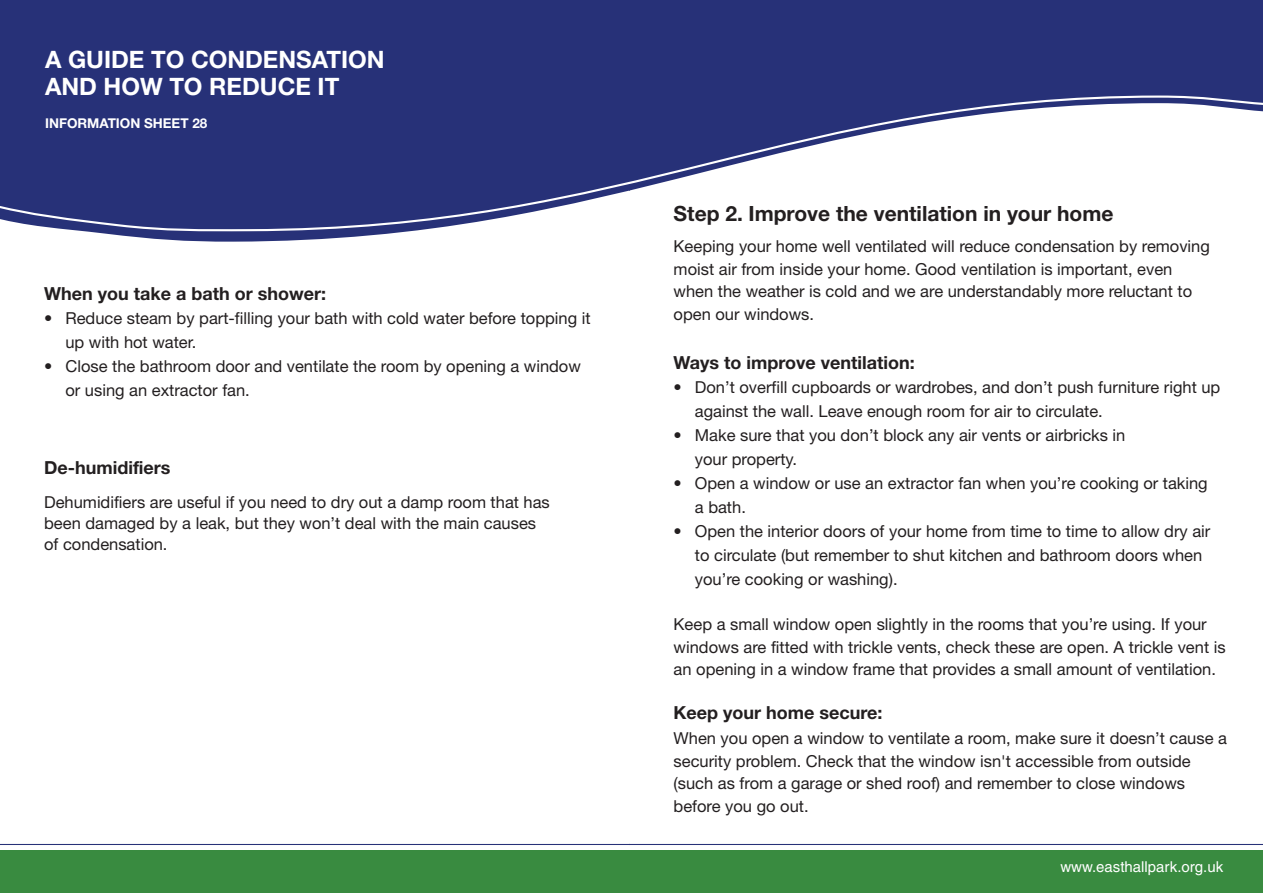
<style>
.page{position:relative;width:1263px;height:893px;background:#fff}
.page>*{position:absolute;margin:0;border:0;box-sizing:border-box;transform-origin:0 0}
.t1{font:700 24px/27px "Helvetica Neue";color:#fff}
.t2{font:700 21px "Helvetica Neue";color:#231f20}
.t3{font:700 18px "Helvetica Neue";color:#231f20}
.t4{font:16.5px/22.5px "Helvetica Neue";color:#231f20}
.t5{font:15px "Helvetica";color:#fff}
.t6{font:700 13.5px "Helvetica Neue";color:#fff}
</style>
<div class="page">
<svg style="left:629px;top:0;width:634px;height:191px"></svg>
<div style="left:629px;top:850px;width:634px;height:43px;background:#398b40"></div>
<hr style="left:629px;top:844px;width:634px;height:1px;background:#273178">
<svg style="left:100px;top:233px;width:294px;height:9px"></svg>
<div style="left:0;top:0;width:629px;height:233px;background:#273178"></div>
<div style="left:0;top:850px;width:629px;height:43px;background:#398b40"></div>
<hr style="left:0;top:844px;width:629px;height:1px;background:#273178">
<h1 class="t1" style="left:45px;top:48px;width:341px">A GUIDE TO CONDENSATION<br>AND HOW TO REDUCE IT</h1>
<p class="t6" style="left:45px;top:119px;width:164px">INFORMATION SHEET 28</p>
<p class="t3" style="left:44px;top:287px;width:283px">When you take a bath or shower:</p>
<p class="t4" style="left:65px;top:307px;width:527px;line-height:24px;text-indent:-21px">• Reduce steam by part-filling your bath with cold water before topping it up with hot water.</p>
<p class="t4" style="left:65px;top:355px;width:517px;line-height:24px;text-indent:-21px">• Close the bathroom door and ventilate the room by opening a window or using an extractor fan.</p>
<p class="t3" style="left:44px;top:461px;width:128px">De-humidifiers</p>
<p class="t4" style="left:44px;top:493px;width:507px;line-height:21px">Dehumidifiers are useful if you need to dry out a damp room that has been damaged by a leak, but they won’t deal with the main causes of condensation.</p>
<p class="t2" style="left:674px;top:206px;width:441px">Step 2. Improve the ventilation in your home</p>
<p class="t4" style="left:674px;top:237px;width:538px">Keeping your home well ventilated will reduce condensation by removing moist air from inside your home. Good ventilation is important, even when the weather is cold and we are understandably more reluctant to open our windows.</p>
<p class="t3" style="left:674px;top:356px;width:243px">Ways to improve ventilation:</p>
<p class="t4" style="left:695px;top:377px;width:527px;line-height:24px;text-indent:-21px">• Don’t overfill cupboards or wardrobes, and don’t push furniture right up against the wall. Leave enough room for air to circulate.</p>
<p class="t4" style="left:695px;top:425px;width:432px;line-height:24px;text-indent:-21px">• Make sure that you don’t block any air vents or airbricks in your property.</p>
<p class="t4" style="left:695px;top:473px;width:514px;line-height:24px;text-indent:-21px">• Open a window or use an extractor fan when you’re cooking or taking a bath.</p>
<p class="t4" style="left:695px;top:521px;width:517px;line-height:24px;text-indent:-21px">• Open the interior doors of your home from time to time to allow dry air to circulate (but remember to shut kitchen and bathroom doors when you’re cooking or washing).</p>
<p class="t4" style="left:674px;top:615px;width:553px">Keep a small window open slightly in the rooms that you’re using. If your windows are fitted with trickle vents, check these are open. A trickle vent is an opening in a window frame that provides a small amount of ventilation.</p>
<p class="t3" style="left:674px;top:706px;width:210px">Keep your home secure:</p>
<p class="t4" style="left:674px;top:729px;width:555px">When you open a window to ventilate a room, make sure it doesn’t cause a security problem. Check that the window isn't accessible from outside (such as from a garage or shed roof) and remember to close windows before you go out.</p>
<p class="t5" style="left:1060px;top:861px;width:164px">www.easthallpark.org.uk</p>
</div>
